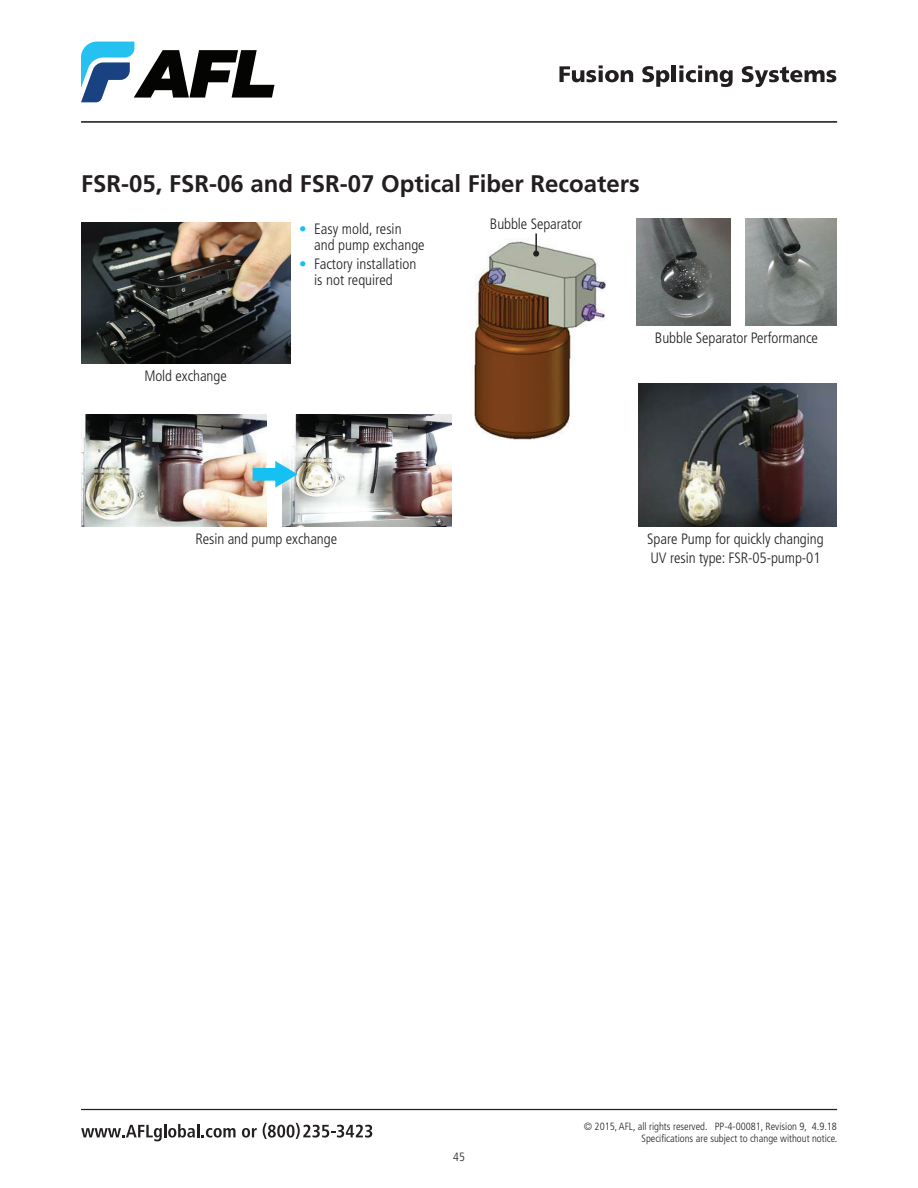
<style>
.page{position:relative;width:918px;height:1188px;background:#fff}
.page>*{position:absolute;margin:0;border:0;box-sizing:border-box;transform-origin:0 0}
.t1{font:700 24px "Frutiger LT Std";color:#231f20}
.t2{font:300 condensed 15px/16.5px "Frutiger LT Std";letter-spacing:-.005em;color:#231f20}
.t3{font:300 condensed 12px "Frutiger LT Std";color:#231f20}
.t4{font:300 condensed 10.5px/12px "Frutiger LT Std";color:#231f20;text-align:right}
.s1{font-weight:700;color:#15c0f2}
</style>
<div class="page">
<svg style="left:81px;top:42px;width:193px;height:60px"></svg>
<svg style="left:559px;top:65px;width:74px;height:17px"></svg>
<svg style="left:642px;top:66px;width:27px;height:21px"></svg>
<hr style="left:672px;top:65px;width:4px;height:17px;background:#231f20">
<svg style="left:679px;top:65px;width:54px;height:22px"></svg>
<svg style="left:742px;top:66px;width:94px;height:21px"></svg>
<svg style="left:81px;top:1124px;width:155px;height:17px"></svg>
<svg style="left:242px;top:1128px;width:15px;height:10px"></svg>
<svg style="left:263px;top:1123px;width:109px;height:16px"></svg>
<hr style="left:81px;top:121px;width:756px;height:1px;background:#231f20">
<hr style="left:81px;top:1109px;width:756px;height:1px;background:#231f20">
<img style="left:81px;top:222px;width:209px;height:142px">
<img style="left:81px;top:414px;width:185px;height:112px">
<img style="left:283px;top:414px;width:169px;height:112px">
<img style="left:638px;top:384px;width:199px;height:142px">
<svg style="left:253px;top:461px;width:45px;height:27px"></svg>
<img style="left:474px;top:240px;width:131px;height:200px">
<img style="left:636px;top:218px;width:95px;height:108px">
<img style="left:745px;top:218px;width:92px;height:108px">
<hr style="left:535px;top:233px;width:2px;height:21px;background:#231f20">
<svg style="left:533px;top:251px;width:6px;height:6px"></svg>
<h1 class="t1" style="left:81px;top:170px;width:560px">FSR-05, FSR-06 and FSR-07 Optical Fiber Recoaters</h1>
<p class="t2" style="left:314px;top:220px;width:112px;text-indent:-15px"><span class="s1">•</span> Easy mold, resin and pump exchange</p>
<p class="t2" style="left:299px;top:256px;width:119px;text-align:center"><span class="s1">•</span> Factory installation is not required</p>
<p class="t2" style="left:490px;top:216px;width:94px">Bubble Separator</p>
<p class="t2" style="left:144px;top:368px;width:84px">Mold exchange</p>
<p class="t2" style="left:655px;top:330px;width:165px">Bubble Separator Performance</p>
<p class="t2" style="left:195px;top:530px;width:143px">Resin and pump exchange</p>
<p class="t2" style="left:647px;top:529px;width:178px;line-height:19.5px">Spare Pump for quickly changing<br>UV resin type: FSR-05-pump-01</p>
<p class="t3" style="left:453px;top:1150px;width:13px">45</p>
<p class="t4" style="left:584px;top:1120px;width:255px">© 2015, AFL, all rights reserved. PP-4-00081, Revision 9, 4.9.18<br>Specifications are subject to change without notice.</p>
</div>
